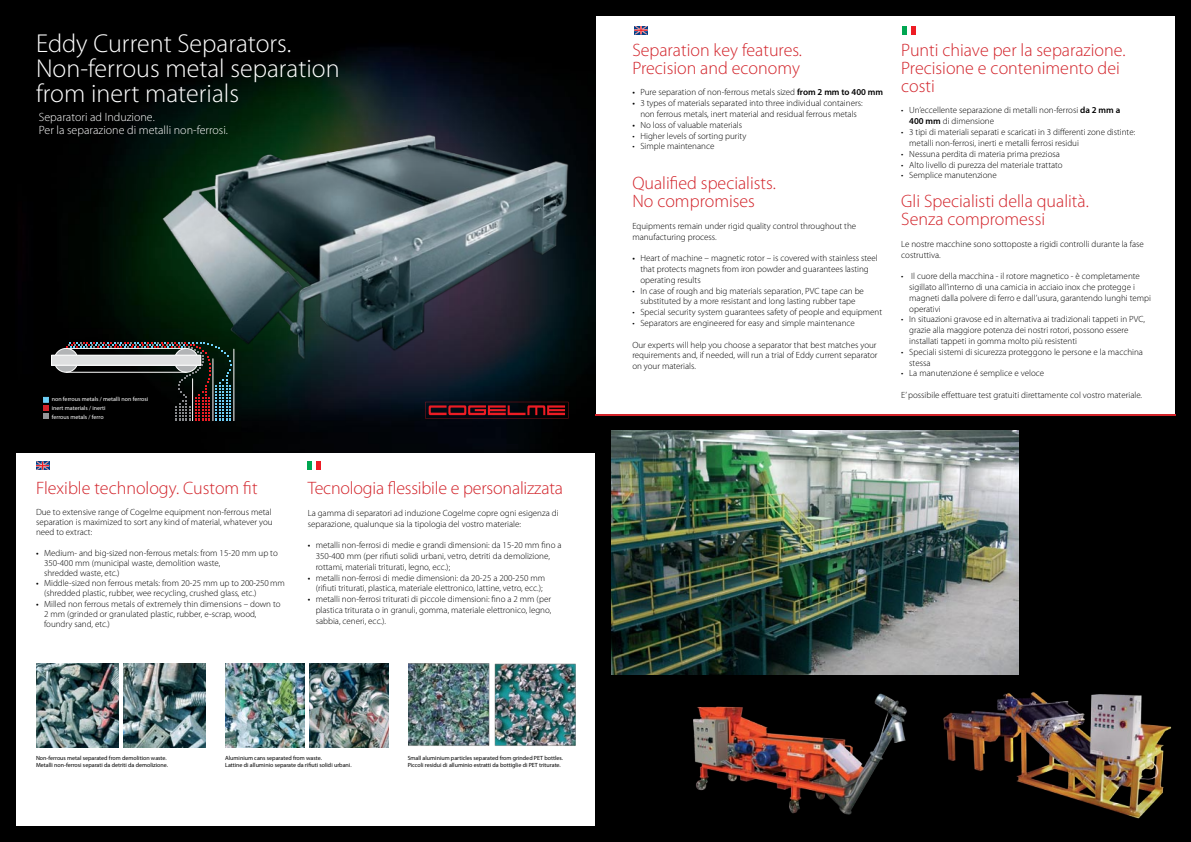
<style>
.page{position:relative;width:1191px;height:842px;background:#fff}
.page>*{position:absolute;margin:0;border:0;box-sizing:border-box;transform-origin:0 0}
.t1{font:300 26px/25px "Myriad Pro";color:#fff}
.t2{font:300 18px/18px "Myriad Pro";color:#d2232a}
.t3{font:300 12px/13px "Myriad Pro";color:#fff}
.t4{font:300 9px/10.8px "Myriad Pro";color:#000}
.t5{font:6px/7.2px "Myriad Pro";color:#000}
.t6{font:6px/9px "Myriad Pro";color:#fff}
.s1{font-weight:900}
.s2{font-weight:600}
</style>
<div class="page">
<div style="left:595px;top:414px;width:596px;height:428px;background:#000"></div>
<div style="left:1175px;top:0;width:16px;height:518px;background:#000"></div>
<div style="left:0;top:0;width:1191px;height:15px;background:#000"></div>
<div style="left:0;top:827px;width:1191px;height:15px;background:#000"></div>
<div style="left:0;top:338px;width:15px;height:503px;background:#000"></div>
<img style="left:611px;top:431px;width:407px;height:244px">
<img style="left:931px;top:650px;width:241px;height:169px">
<img style="left:693px;top:693px;width:214px;height:122px">
<img style="left:0;top:18px;width:595px;height:434px">
<img style="left:136px;top:104px;width:460px;height:276px">
<svg style="left:54px;top:348px;width:24px;height:24px"></svg>
<div style="left:54px;top:348px;width:24px;height:25px;border:1px solid #fff;border-radius:50%"></div>
<hr style="left:66px;top:348px;width:120px;height:1px;background:#fff">
<hr style="left:66px;top:372px;width:120px;height:1px;background:#fff">
<hr style="left:192px;top:379px;width:1px;height:41px;background:#fff">
<hr style="left:212px;top:359px;width:1px;height:61px;background:#fff">
<hr style="left:233px;top:349px;width:1px;height:71px;background:#fff">
<svg style="left:67px;top:343px;width:164px;height:76px;background:#1d1e1d"></svg>
<div style="left:51px;top:355px;width:150px;height:10px;background:#dedfe0"></div>
<div style="left:51px;top:355px;width:150px;height:11px;border:1px solid #fff"></div>
<svg style="left:43px;top:397px;width:6px;height:22px"></svg>
<img style="left:37px;top:664px;width:82px;height:83px">
<img style="left:123px;top:664px;width:82px;height:83px">
<img style="left:408px;top:663px;width:167px;height:83px">
<img style="left:225px;top:664px;width:80px;height:83px">
<img style="left:309px;top:664px;width:80px;height:83px">
<svg style="left:425px;top:402px;width:143px;height:16px;background:#4c0e15"></svg>
<hr style="left:595px;top:414px;width:581px;height:1px;background:#d2232a">
<svg style="left:36px;top:461px;width:13px;height:9px"></svg>
<svg style="left:634px;top:26px;width:13px;height:8px"></svg>
<svg style="left:308px;top:462px;width:4px;height:8px"></svg>
<div style="left:316px;top:462px;width:5px;height:8px;background:#ed1c24"></div>
<div style="left:902px;top:26px;width:5px;height:8px;background:#00a651"></div>
<svg style="left:911px;top:26px;width:4px;height:8px"></svg>
<h1 class="t1" style="left:36px;top:31px;width:305px">Eddy Current Separators.<br>Non-ferrous metal separation from inert materials</h1>
<h3 class="t3" style="left:39px;top:111px;width:191px">Separatori ad Induzione.<br>Per la separazione di metalli non-ferrosi.</h3>
<p class="t6" style="left:52px;top:394px;width:98px">non ferrous metals / metalli non ferrosi inert materials / inerti<br>ferrous metals / ferro</p>
<h2 class="t2" style="left:36px;top:479px;width:223px">Flexible technology. Custom fit</h2>
<p class="t4" style="left:36px;top:507px;width:238px;line-height:10px;text-align:justify">Due to extensive range of Cogelme equipment non-ferrous metal separation is maximized to sort any kind of material, whatever you need to extract:</p>
<p class="t4" style="left:36px;top:547px;width:243px"><span class="s1">·</span> Medium- and big-sized non-ferrous metals: from 15-20 mm up to</p>
<p class="t4" style="left:44px;top:557px;width:178px">350-400 mm (municipal waste, demolition waste,</p>
<p class="t4" style="left:44px;top:567px;width:77px">shredded waste, etc.)</p>
<p class="t4" style="left:36px;top:578px;width:250px"><span class="s1">·</span> Middle-sized non ferrous metals: from 20-25 mm up to 200-250 mm</p>
<p class="t4" style="left:44px;top:588px;width:214px">(shredded plastic, rubber, wee recycling, crushed glass, etc.)</p>
<p class="t4" style="left:36px;top:599px;width:246px"><span class="s1">·</span> Milled non ferrous metals of extremely thin dimensions – down to</p>
<p class="t4" style="left:44px;top:609px;width:214px">2 mm (grinded or granulated plastic, rubber, e-scrap, wood,</p>
<p class="t4" style="left:44px;top:619px;width:67px">foundry sand, etc.)</p>
<h2 class="t2" style="left:308px;top:480px;width:257px">Tecnologia flessibile e personalizzata</h2>
<p class="t4" style="left:308px;top:508px;width:252px">La gamma di separatori ad induzione Cogelme copre ogni esigenza di separazione, qualunque sia la tipologia del vostro materiale:</p>
<p class="t4" style="left:308px;top:540px;width:255px"><span class="s1">·</span> metalli non-ferrosi di medie e grandi dimensioni: da 15-20 mm fino a</p>
<p class="t4" style="left:316px;top:551px;width:236px">350-400 mm (per rifiuti solidi urbani, vetro, detriti da demolizione,</p>
<p class="t4" style="left:316px;top:562px;width:136px">rottami, materiali triturati, legno, ecc.);</p>
<p class="t4" style="left:308px;top:572px;width:239px"><span class="s1">·</span> metalli non-ferrosi di medie dimensioni: da 20-25 a 200-250 mm</p>
<p class="t4" style="left:316px;top:583px;width:228px">(rifiuti triturati, plastica, materiale elettronico, lattine, vetro, ecc.);</p>
<p class="t4" style="left:308px;top:594px;width:245px"><span class="s1">·</span> metalli non-ferrosi triturati di piccole dimensioni: fino a 2 mm (per</p>
<p class="t4" style="left:316px;top:605px;width:237px">plastica triturata o in granuli, gomma, materiale elettronico, legno,</p>
<p class="t4" style="left:316px;top:616px;width:72px">sabbia, ceneri, ecc.).</p>
<p class="t5" style="left:36px;top:754px;width:133px">Non-ferrous metal separated from demolition waste.<br>Metalli non-ferrosi separati da detriti da demolizione.</p>
<p class="t5" style="left:225px;top:754px;width:128px">Aluminium cans separated from waste.<br>Lattine di alluminio separate da rifiuti solidi urbani.</p>
<p class="t5" style="left:408px;top:754px;width:157px">Small aluminium particles separated from grinded PET bottles.<br>Piccoli residui di alluminio estratti da bottiglie di PET triturate.</p>
<h2 class="t2" style="left:632px;top:41px;width:171px">Separation key features.<br>Precision and economy</h2>
<p class="t4" style="left:632px;top:87px;width:252px"><span class="s1">·</span> Pure separation of non-ferrous metals sized <span class="s2">from 2 mm to 400 mm</span></p>
<p class="t4" style="left:632px;top:98px;width:232px"><span class="s1">·</span> 3 types of materials separated into three individual containers:</p>
<p class="t4" style="left:640px;top:109px;width:218px">non ferrous metals, inert material and residual ferrous metals</p>
<p class="t4" style="left:632px;top:120px;width:111px"><span class="s1">·</span> No loss of valuable materials</p>
<p class="t4" style="left:632px;top:130px;width:116px">• Higher levels of sorting purity</p>
<p class="t4" style="left:632px;top:141px;width:84px">• Simple maintenance</p>
<h2 class="t2" style="left:632px;top:174px;width:145px">Qualified specialists.<br>No compromises</h2>
<p class="t4" style="left:632px;top:220px;width:225px">Equipments remain under rigid quality control throughout the manufacturing process.</p>
<p class="t4" style="left:640px;top:253px;width:239px;text-indent:-8px"><span class="s1">·</span> Heart of machine – magnetic rotor – is covered with stainless steel that protects magnets from iron powder and guarantees lasting operating results</p>
<p class="t4" style="left:632px;top:285px;width:233px;text-align:center">• In case of rough and big materials separation, PVC tape can be substituted by a more resistant and long lasting rubber tape</p>
<p class="t4" style="left:632px;top:307px;width:251px">• Special security system guarantees safety of people and equipment</p>
<p class="t4" style="left:632px;top:318px;width:224px">• Separators are engineered for easy and simple maintenance</p>
<p class="t4" style="left:632px;top:339px;width:247px;text-align:justify">Our experts will help you choose a separator that best matches your requirements and, if needed, will run a trial of Eddy current separator on your materials.</p>
<h2 class="t2" style="left:901px;top:41px;width:226px">Punti chiave per la separazione.<br>Precisione e contenimento dei costi</h2>
<p class="t4" style="left:909px;top:105px;width:212px;text-indent:-8px">• Un’eccellente separazione di metalli non-ferrosi <span class="s2">da 2 mm a<br>400 mm</span> di dimensione</p>
<p class="t4" style="left:909px;top:127px;width:227px;text-indent:-8px">• 3 tipi di materiali separati e scaricati in 3 differenti zone distinte: metalli non-ferrosi, inerti e metalli ferrosi residui</p>
<p class="t4" style="left:901px;top:148px;width:160px">• Nessuna perdita di materia prima preziosa</p>
<p class="t4" style="left:901px;top:159px;width:163px">• Alto livello di purezza del materiale trattato</p>
<p class="t4" style="left:901px;top:170px;width:97px">• Semplice manutenzione</p>
<h2 class="t2" style="left:901px;top:192px;width:189px">Gli Specialisti della qualità.<br>Senza compromessi</h2>
<p class="t4" style="left:901px;top:238px;width:244px">Le nostre macchine sono sottoposte a rigidi controlli durante la fase costruttiva.</p>
<p class="t4" style="left:909px;top:271px;width:243px;text-indent:-8px">• Il cuore della macchina - il rotore magnetico - è completamente sigillato all’interno di una camicia in acciaio inox che protegge i magneti dalla polvere di ferro e dall’usura, garantendo lunghi tempi operativi</p>
<p class="t4" style="left:909px;top:314px;width:237px;text-indent:-8px">• In situazioni gravose ed in alternativa ai tradizionali tappeti in PVC, grazie alla maggiore potenza dei nostri rotori, possono essere installati tappeti in gomma molto più resistenti</p>
<p class="t4" style="left:909px;top:346px;width:235px;text-indent:-8px">• Speciali sistemi di sicurezza proteggono le persone e la macchina stessa</p>
<p class="t4" style="left:901px;top:368px;width:144px">• La manutenzione é semplice e veloce</p>
<p class="t4" style="left:901px;top:390px;width:242px">E’possibile effettuare test gratuiti direttamente col vostro materiale.</p>
</div>
